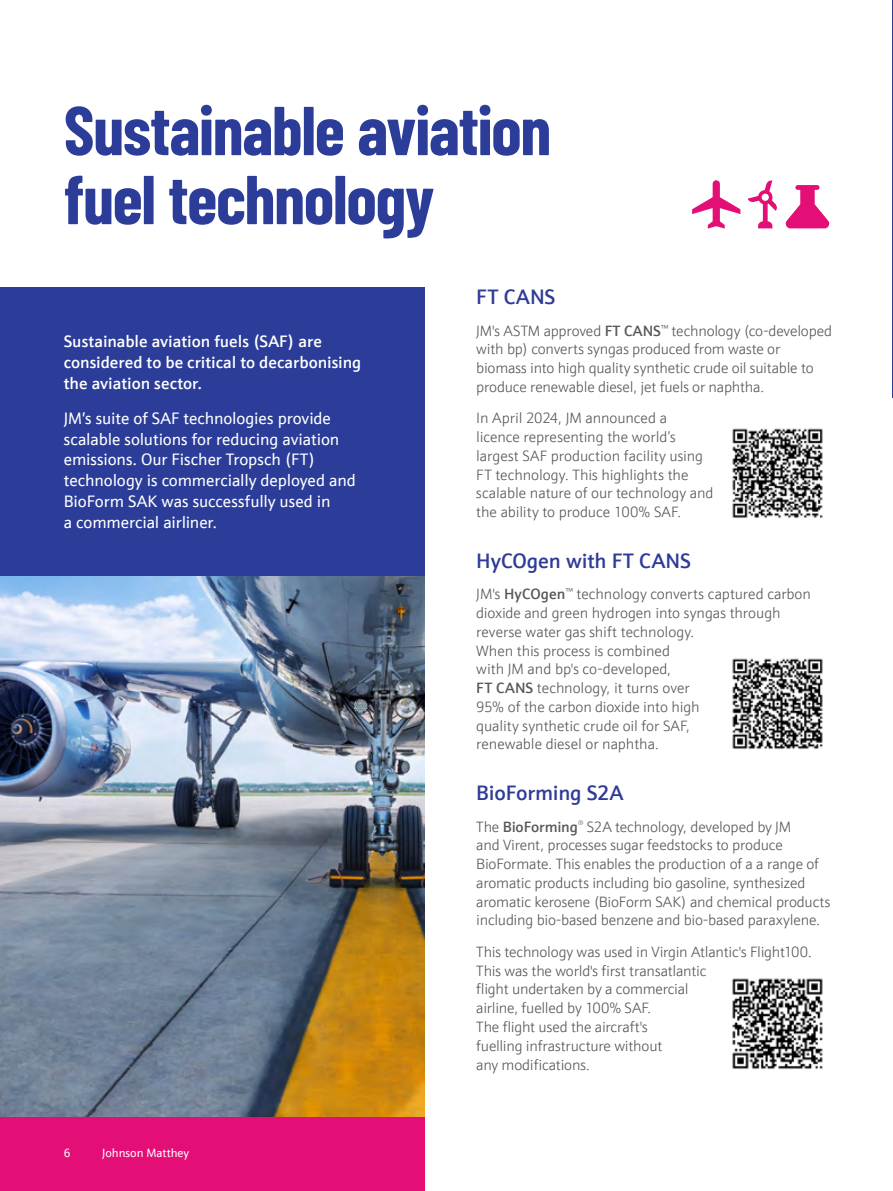
<style>
.page{position:relative;width:893px;height:1191px;background:#fff}
.page>*{position:absolute;margin:0;border:0;box-sizing:border-box;transform-origin:0 0}
.t1{font:700 69px/69px "Barlow Condensed";letter-spacing:-.02em;color:#2b3d98}
.t2{font:500 21px "JM Sans";letter-spacing:-.005em;color:#2f3b97}
.t3{font:16.65px/20.9px "JM Sans";letter-spacing:-.005em;color:#fff}
.t4{font:500 16.65px/20.9px "JM Sans";letter-spacing:-.005em;color:#fff}
.t5{font:300 15px/18.8px "JM Sans";letter-spacing:-.01em;color:#575857}
.t6{font:12px "JM Sans";color:#fff}
.s1{font-weight:500}
</style>
<div class="page">
<div style="left:0;top:287px;width:424px;height:507px;background:#2b3d98"></div>
<img style="left:0;top:576px;width:424px;height:541px">
<hr style="left:892px;top:0;width:1px;height:397px;background:#2b3d98">
<img style="left:732px;top:428px;width:91px;height:90px">
<img style="left:732px;top:658px;width:91px;height:91px">
<img style="left:732px;top:978px;width:91px;height:91px">
<div style="left:0;top:1117px;width:424px;height:74px;background:#e40e77"></div>
<svg style="left:785px;top:185px;width:44px;height:43px"></svg>
<svg style="left:748px;top:180px;width:29px;height:48px"></svg>
<svg style="left:692px;top:180px;width:48px;height:49px"></svg>
<h1 class="t1" style="left:64px;top:92px;width:489px">Sustainable aviation fuel technology</h1>
<p class="t4" style="left:64px;top:331px;width:299px">Sustainable aviation fuels (SAF) are considered to be critical to decarbonising the aviation sector.</p>
<p class="t3" style="left:64px;top:407px;width:294px">JM’s suite of SAF technologies provide scalable solutions for reducing aviation emissions. Our Fischer Tropsch (FT) technology is commercially deployed and BioForm SAK was successfully used in<br>a commercial airliner.</p>
<p class="t6" style="left:64px;top:1145px;width:8px">6</p>
<p class="t6" style="left:102px;top:1145px;width:89px">Johnson Matthey</p>
<h2 class="t2" style="left:476px;top:283px;width:81px">FT CANS</h2>
<p class="t5" style="left:476px;top:321px;width:357px">JM's ASTM approved <span class="s1">FT CANS</span><sup>™</sup> technology (co‑developed with bp) converts syngas produced from waste or biomass into high quality synthetic crude oil suitable to produce renewable diesel, jet fuels or naphtha.</p>
<p class="t5" style="left:476px;top:409px;width:239px">In April 2024, JM announced a licence representing the world’s largest SAF production facility using FT technology. This highlights the scalable nature of our technology and the ability to produce 100% SAF.</p>
<h2 class="t2" style="left:476px;top:547px;width:216px">HyCOgen with FT CANS</h2>
<p class="t5" style="left:476px;top:585px;width:336px">JM's <span class="s1">HyCOgen</span><sup>™</sup> technology converts captured carbon dioxide and green hydrogen into syngas through reverse water gas shift technology.<br>When this process is combined<br>with JM and bp's co-developed‚<br><span class="s1">FT CANS</span> technology, it turns over<br>95% of the carbon dioxide into high<br>quality synthetic crude oil for SAF,<br>renewable diesel or naphtha.</p>
<h2 class="t2" style="left:476px;top:779px;width:149px">BioForming S2A</h2>
<p class="t5" style="left:476px;top:817px;width:356px">The <span class="s1">BioForming</span><sup>®</sup> S2A technology, developed by JM<br>and Virent, processes sugar feedstocks to produce BioFormate. This enables the production of a a range of aromatic products including bio gasoline, synthesized aromatic kerosene (BioForm SAK) and chemical products including bio‑based benzene and bio‑based paraxylene.</p>
<p class="t5" style="left:476px;top:942px;width:337px">This technology was used in Virgin Atlantic's Flight100.<br>This was the world's first transatlantic<br>flight undertaken by a commercial<br>airline, fuelled by 100% SAF.<br>The flight used the aircraft's<br>fuelling infrastructure without<br>any modifications.</p>
</div>
